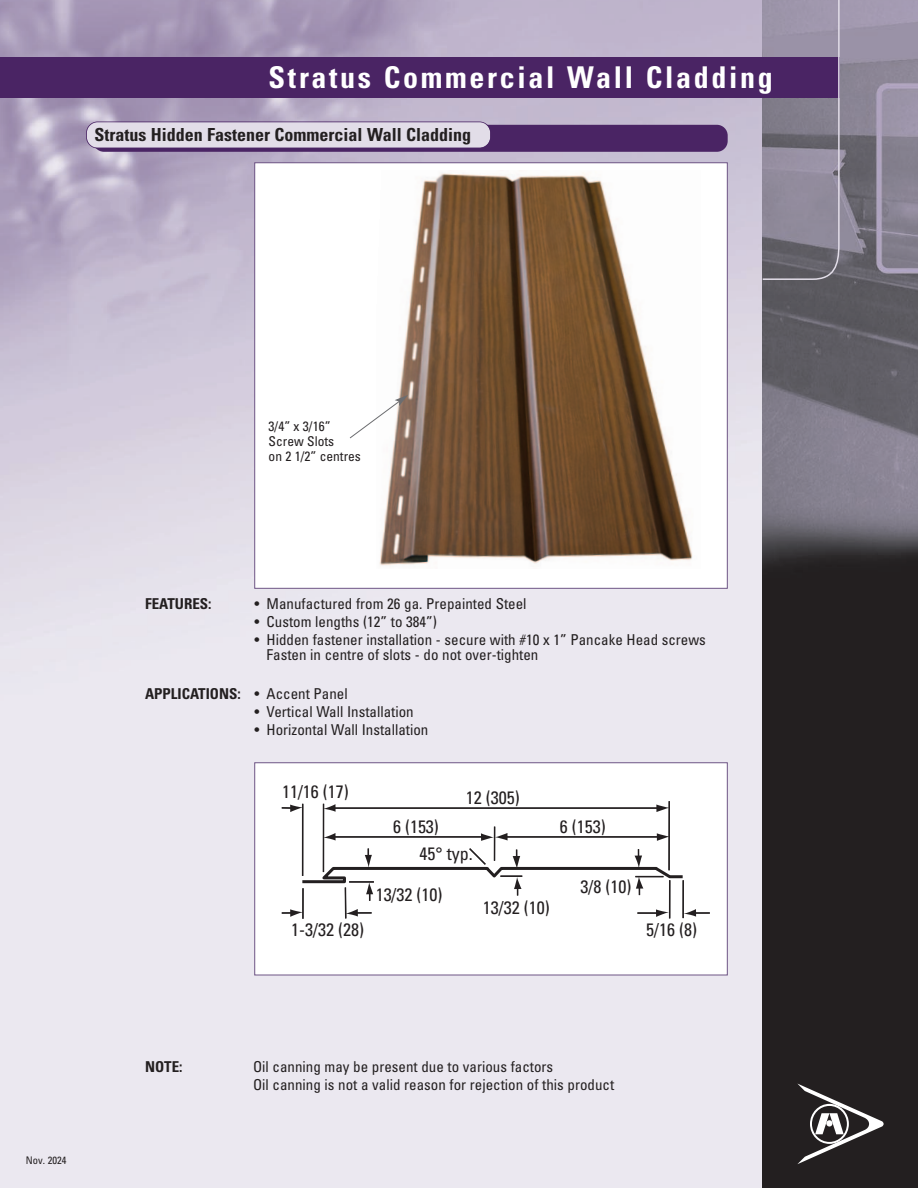
<style>
.page{position:relative;width:918px;height:1188px;background:#fff}
.page>*{position:absolute;margin:0;border:0;box-sizing:border-box;transform-origin:0 0}
.t1{font:700 condensed 30px "Univers";letter-spacing:.09em;color:#fff}
.t2{font:condensed 18px/27.9px "Univers";color:#231f20}
.t3{font:700 condensed 18px "Univers";color:#231f20}
.t4{font:condensed 15px/15.3px "Univers";color:#231f20}
.t5{font:700 condensed 15px "Univers";color:#231f20}
.t6{font:condensed 13.5px "Univers";color:#231f20}
.t7{font:condensed 10.5px "Univers LT Std";color:#231f20}
.s1{font-family:"Univers"}
.s2{font-family:"Univers LT Std"}
.s3{font-weight:400}
</style>
<div class="page">
<img style="left:0;top:0;width:763px;height:1188px">
<img style="left:763px;top:0;width:155px;height:1188px">
<div style="left:0;top:57px;width:839px;height:41px;background:#4a2464"></div>
<svg style="left:761px;top:0;width:79px;height:281px;background:#81778d"></svg>
<svg style="left:797px;top:1084px;width:87px;height:80px;background:#4b4849"></svg>
<svg style="left:826px;top:1120px;width:7px;height:7px"></svg>
<div style="left:255px;top:763px;width:472px;height:212px;background:#fff"></div>
<div style="left:254px;top:762px;width:474px;height:213px;border:1px solid #6f5686"></div>
<div style="left:255px;top:163px;width:472px;height:425px;background:#fff"></div>
<div style="left:93px;top:125px;width:635px;height:27px;background:#4a2464;border-radius:11px"></div>
<div style="left:87px;top:122px;width:403px;height:26px;background:#e2dde8;border-radius:11px"></div>
<div style="left:86px;top:122px;width:405px;height:26px;border:2px solid #4a2464;border-radius:12px"></div>
<hr style="left:637px;top:912px;width:26px;height:2px;background:#231f20">
<hr style="left:345px;top:887px;width:2px;height:31px;background:#231f20">
<hr style="left:323px;top:804px;width:1px;height:68px;background:#231f20">
<hr style="left:302px;top:804px;width:1px;height:72px;background:#231f20">
<hr style="left:333px;top:836px;width:151px;height:2px;background:#231f20">
<svg style="left:324px;top:833px;width:12px;height:8px"></svg>
<svg style="left:346px;top:909px;width:26px;height:8px"></svg>
<svg style="left:684px;top:909px;width:26px;height:8px"></svg>
<svg style="left:282px;top:909px;width:20px;height:8px"></svg>
<svg style="left:282px;top:805px;width:20px;height:7px"></svg>
<hr style="left:494px;top:827px;width:1px;height:34px;background:#231f20">
<hr style="left:333px;top:807px;width:326px;height:2px;background:#231f20">
<svg style="left:324px;top:804px;width:12px;height:8px"></svg>
<svg style="left:656px;top:805px;width:12px;height:7px"></svg>
<hr style="left:668px;top:801px;width:2px;height:69px;background:#231f20">
<hr style="left:505px;top:836px;width:155px;height:2px;background:#231f20">
<svg style="left:481px;top:833px;width:27px;height:8px"></svg>
<svg style="left:657px;top:833px;width:12px;height:8px"></svg>
<svg style="left:656px;top:909px;width:13px;height:8px"></svg>
<hr style="left:302px;top:888px;width:2px;height:31px;background:#231f20">
<hr style="left:682px;top:880px;width:2px;height:38px;background:#231f20">
<hr style="left:669px;top:880px;width:1px;height:38px;background:#231f20">
<svg style="left:301px;top:847px;width:383px;height:54px"></svg>
<img style="left:379px;top:172px;width:314px;height:394px">
<svg style="left:349px;top:395px;width:59px;height:44px"></svg>
<p class="t1" style="left:269px;top:67px;width:506px">Stratus Commercial Wall Cladding</p>
<p class="t3" style="left:94px;top:128px;width:378px">Stratus Hidden Fastener Commercial Wall Cladding</p>
<p class="t7" style="left:26px;top:1154px;width:42px">Nov<span class="s1">. 202</span>4</p>
<p class="t6" style="left:269px;top:421px;width:64px">3/4” x 3/16”</p>
<p class="t6" style="left:269px;top:436px;width:67px">Screw Slots</p>
<p class="t6" style="left:269px;top:451px;width:94px">on 2 1/2” centres</p>
<p class="t5" style="left:145px;top:598px;width:68px">FEATURES:</p>
<p class="t4" style="left:254px;top:597px;width:274px">• Manufactured from 2<span class="s2">6</span> ga. Prepainted Steel</p>
<p class="t4" style="left:254px;top:615px;width:184px">• Custom lengths (12” to 384”)</p>
<p class="t4" style="left:267px;top:633px;width:441px;text-indent:-12px">• Hidden fastener installation - secure with #10 x 1” Pancake Head screws<br>Fasten in centre of slots - do not over-tighten</p>
<p class="t5" style="left:145px;top:688px;width:204px">APPLICATIONS: <span class="s3">• Accent Panel</span></p>
<p class="t4" style="left:254px;top:705px;width:161px">• Vertical Wall Installation</p>
<p class="t4" style="left:254px;top:723px;width:176px">• Horizontal Wall Installation</p>
<p class="t2" style="left:282px;top:780px;width:68px">11/16 (17)</p>
<p class="t2" style="left:291px;top:918px;width:74px">1-3/32 (28)</p>
<p class="t2" style="left:466px;top:785px;width:55px">12 (305)</p>
<p class="t2" style="left:420px;top:814px;width:55px;text-indent:-26px">6 (153)<br>45° typ.</p>
<p class="t2" style="left:376px;top:882px;width:68px">13/32 (10)</p>
<p class="t2" style="left:483px;top:895px;width:68px">13/32 (10)</p>
<p class="t2" style="left:560px;top:814px;width:47px">6 (153)</p>
<p class="t2" style="left:580px;top:874px;width:52px">3/8 (10)</p>
<p class="t2" style="left:646px;top:917px;width:52px">5/16 (8)</p>
<p class="t5" style="left:145px;top:1061px;width:39px">NOTE:</p>
<p class="t4" style="left:253px;top:1060px;width:302px">Oil canning may be present due to various factors</p>
<p class="t4" style="left:253px;top:1078px;width:363px">Oil canning is not a valid reason for rejection of this product</p>
</div>
